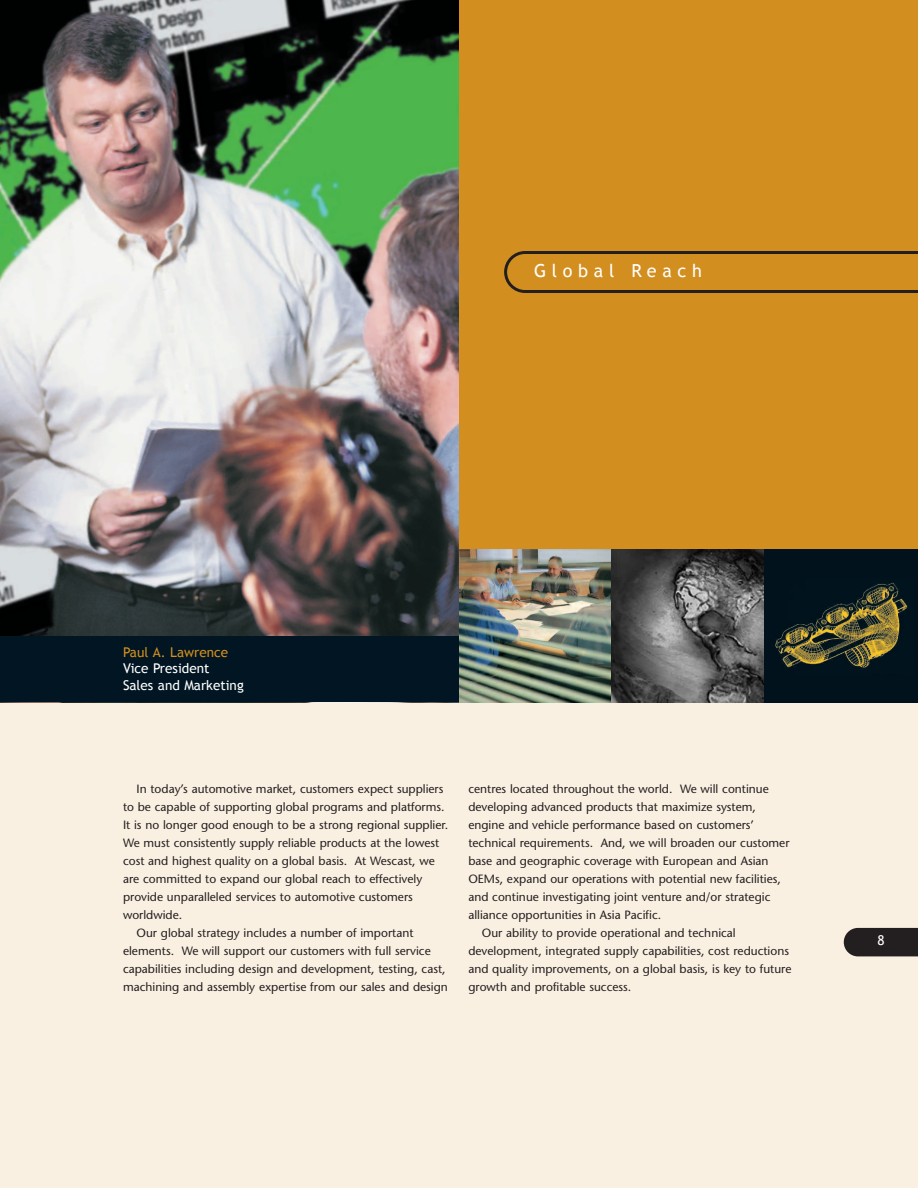
<style>
.page{position:relative;width:918px;height:1188px;background:#faf0e2}
.page>*{position:absolute;margin:0;border:0;box-sizing:border-box;transform-origin:0 0}
.t1{font:18px "Trebuchet MS";letter-spacing:.315em;color:#fff}
.t2{font:13.5px/16.2px "Trebuchet MS";color:#fff}
.t3{font:13.5px "Trebuchet MS";color:#d28f20}
.t4{font:12px "Stone Sans";color:#231f20}
</style>
<div class="page">
<img style="left:0;top:0;width:459px;height:637px">
<div style="left:459px;top:0;width:459px;height:702px;background:#d28f20"></div>
<img style="left:459px;top:549px;width:459px;height:153px">
<div style="left:0;top:637px;width:459px;height:65px;background:#011622"></div>
<svg style="left:504px;top:251px;width:414px;height:42px"></svg>
<div style="left:844px;top:928px;width:74px;height:28px;background:#231f20"></div>
<h1 class="t1" style="left:534px;top:260px;width:169px">Global Reach</h1>
<p class="t3" style="left:123px;top:645px;width:107px">Paul A. Lawrence</p>
<p class="t2" style="left:123px;top:661px;width:122px">Vice President<br>Sales and Marketing</p>
<p class="t4" style="left:137px;top:782px;width:308px">In today’s automotive market, customers expect suppliers</p>
<p class="t4" style="left:123px;top:800px;width:323px">to be capable of supporting global programs and platforms.</p>
<p class="t4" style="left:123px;top:818px;width:327px">It is no longer good enough to be a strong regional supplier.</p>
<p class="t4" style="left:123px;top:836px;width:318px">We must consistently supply reliable products at the lowest</p>
<p class="t4" style="left:123px;top:854px;width:313px">cost and highest quality on a global basis. At Wescast, we</p>
<p class="t4" style="left:123px;top:872px;width:301px">are committed to expand our global reach to effectively</p>
<p class="t4" style="left:123px;top:890px;width:291px">provide unparalleled services to automotive customers</p>
<p class="t4" style="left:123px;top:908px;width:61px">worldwide.</p>
<p class="t4" style="left:137px;top:926px;width:278px">Our global strategy includes a number of important</p>
<p class="t4" style="left:123px;top:944px;width:309px">elements. We will support our customers with full service</p>
<p class="t4" style="left:123px;top:962px;width:324px">capabilities including design and development, testing, cast,</p>
<p class="t4" style="left:123px;top:980px;width:326px">machining and assembly expertise from our sales and design</p>
<p class="t4" style="left:468px;top:782px;width:302px">centres located throughout the world. We will continue</p>
<p class="t4" style="left:468px;top:800px;width:289px">developing advanced products that maximize system,</p>
<p class="t4" style="left:468px;top:818px;width:287px">engine and vehicle performance based on customers’</p>
<p class="t4" style="left:468px;top:836px;width:323px">technical requirements. And, we will broaden our customer</p>
<p class="t4" style="left:468px;top:854px;width:302px">base and geographic coverage with European and Asian</p>
<p class="t4" style="left:468px;top:872px;width:314px">OEMs, expand our operations with potential new facilities,</p>
<p class="t4" style="left:468px;top:890px;width:304px">and continue investigating joint venture and/or strategic</p>
<p class="t4" style="left:468px;top:908px;width:194px">alliance opportunities in Asia Pacific.</p>
<p class="t4" style="left:482px;top:926px;width:255px">Our ability to provide operational and technical</p>
<p class="t4" style="left:468px;top:944px;width:322px">development, integrated supply capabilities, cost reductions</p>
<p class="t4" style="left:468px;top:962px;width:325px">and quality improvements, on a global basis, is key to future</p>
<p class="t4" style="left:468px;top:980px;width:164px">growth and profitable success.</p>
<p class="t2" style="left:878px;top:933px;width:9px">8</p>
</div>
